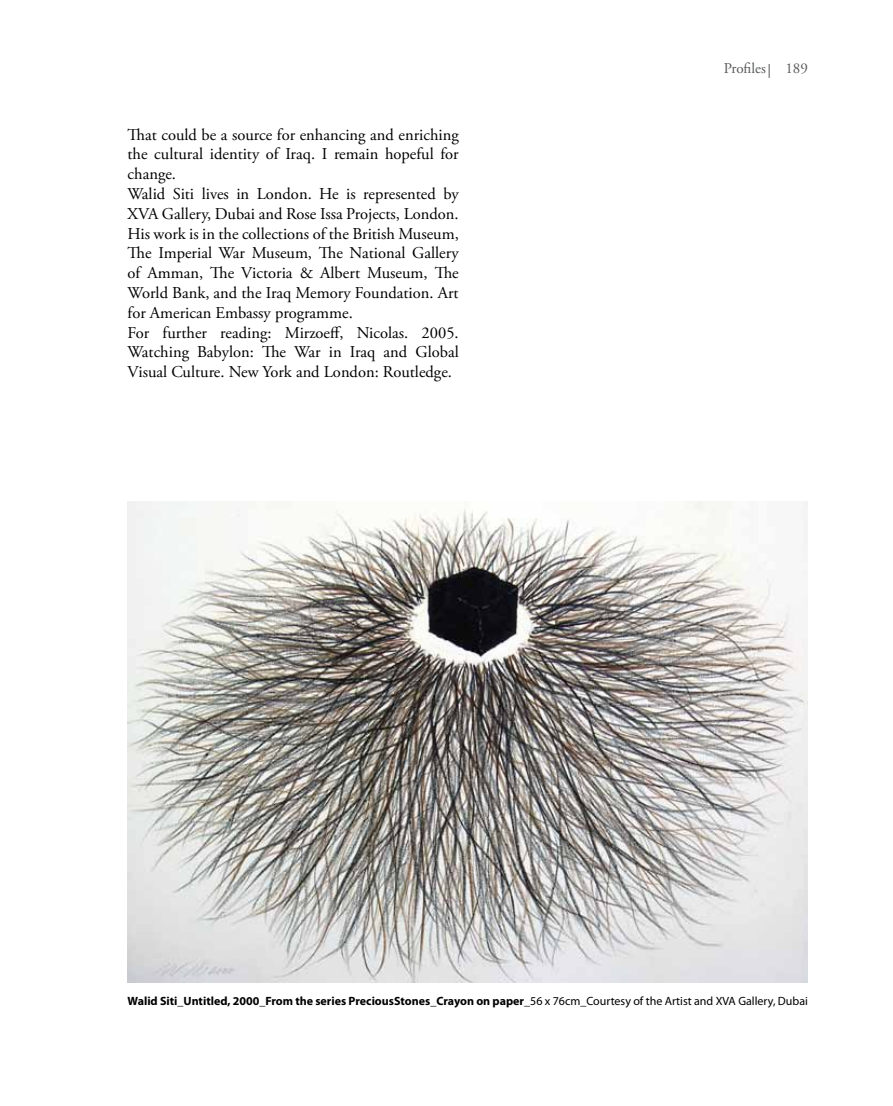
<style>
.page{position:relative;width:893px;height:1106px;background:#fff}
.page>*{position:absolute;margin:0;border:0;box-sizing:border-box;transform-origin:0 0}
.t1{font:16.5px/19.8px "Adobe Garamond Pro";color:#000}
.t2{font:15px "Adobe Garamond Pro";color:#58595b}
.t3{font:700 12px "Myriad Pro";color:#000}
.s1{font-weight:400}
</style>
<div class="page">
<svg style="left:769px;top:64px;width:1px;height:14px"></svg>
<img style="left:128px;top:501px;width:680px;height:482px">
<p class="t1" style="left:128px;top:125px;width:333px">That could be a source for enhancing and enriching the cultural identity of Iraq. I remain hopeful for change.<br>Walid Siti lives in London. He is represented by XVA Gallery, Dubai and Rose Issa Projects, London.<br>His work is in the collections of the British Museum, The Imperial War Museum, The National Gallery of Amman, The Victoria &amp; Albert Museum, The World Bank, and the Iraq Memory Foundation. Art for American Embassy programme.<br>For further reading: Mirzoeff, Nicolas. 2005.<br>Watching Babylon: The War in Iraq and Global Visual Culture. New York and London: Routledge.</p>
<p class="t2" style="left:724px;top:60px;width:44px">Profiles</p>
<p class="t2" style="left:785px;top:60px;width:24px">189</p>
<p class="t3" style="left:128px;top:993px;width:682px">Walid Siti_Untitled, 2000_From the series PreciousStones_Crayon on paper<span class="s1">_56 x 76cm_Courtesy of the Artist and XVA Gallery, Dubai</span></p>
</div>
